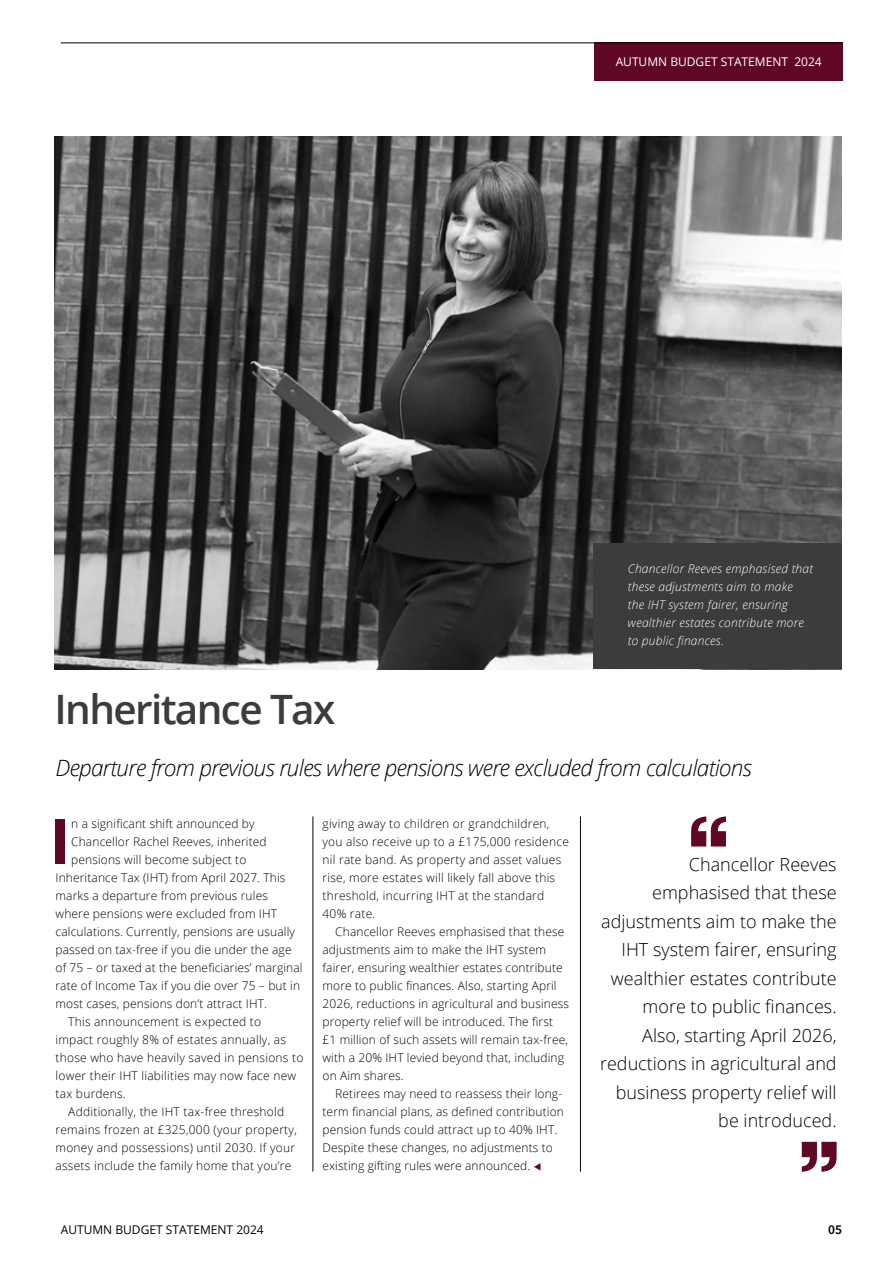
<style>
.page{position:relative;width:893px;height:1263px;background:#fff}
.page>*{position:absolute;margin:0;border:0;box-sizing:border-box;transform-origin:0 0}
.t1{font:700 62.4px "Open Sans";color:#600724}
.t2{font:600 40.5px "Open Sans";letter-spacing:-.04em;color:#3c3c3b}
.t3{font:italic 300 22.5px "Open Sans";letter-spacing:-.03em;color:#000}
.t4{font:300 18px/28.5px "Open Sans";color:#000;text-align:right}
.t5{font:600 13.5px "Source Sans Pro";color:#000}
.t6{font:300 12px/18px "Open Sans";letter-spacing:.01em;color:#000}
.t7{font:italic 300 12px/18px "Open Sans";letter-spacing:.02em;color:#fff}
.t8{font:12px "Open Sans";color:#fff}
.t9{font:12px "Open Sans";color:#000}
.s1{color:#600724}
</style>
<div class="page">
<img style="left:55px;top:136px;width:787px;height:534px">
<hr style="left:580px;top:816px;width:1px;height:355px;background:#000">
<hr style="left:313px;top:816px;width:1px;height:355px;background:#000">
<div style="left:594px;top:43px;width:249px;height:38px;background:#600724"></div>
<hr style="left:61px;top:43px;width:782px;height:1px;background:#000">
<svg style="left:691px;top:816px;width:35px;height:30px"></svg>
<svg style="left:802px;top:1142px;width:35px;height:30px"></svg>
<div style="left:593px;top:544px;width:249px;height:125px;background:#3c3c3b"></div>
<p class="t8" style="left:616px;top:54px;width:208px">AUTUMN BUDGET STATEMENT 2024</p>
<p class="t7" style="left:628px;top:559px;width:187px">Chancellor Reeves emphasised that these adjustments aim to make<br>the IHT system fairer, ensuring wealthier estates contribute more to public finances.</p>
<h2 class="t2" style="left:55px;top:680px;width:282px">Inheritance Tax</h2>
<h3 class="t3" style="left:56px;top:752px;width:698px">Departure from previous rules where pensions were excluded from calculations</h3>
<h1 class="t1" style="left:50px;top:797px;width:22px">I</h1>
<p class="t6" style="left:71px;top:814px;width:185px">n a significant shift announced by</p>
<p class="t6" style="left:322px;top:814px;width:248px">giving away to children or grandchildren, you also receive up to a £175,000 residence nil rate band. As property and asset values rise, more estates will likely fall above this threshold, incurring IHT at the standard 40% rate.</p>
<p class="t6" style="left:322px;top:922px;width:248px;text-indent:13px">Chancellor Reeves emphasised that these adjustments aim to make the IHT system fairer, ensuring wealthier estates contribute more to public finances. Also, starting April 2026, reductions in agricultural and business property relief will be introduced. The first £1 million of such assets will remain tax-free, with a 20% IHT levied beyond that, including on Aim shares.</p>
<p class="t6" style="left:322px;top:1084px;width:243px;text-indent:13px">Retirees may need to reassess their long&shy;term financial plans, as defined contribution pension funds could attract up to 40% IHT.<br>Despite these changes, no adjustments to existing gifting rules were announced. <span class="s1">▼</span></p>
<p class="t6" style="left:71px;top:832px;width:197px">Chancellor Rachel Reeves, inherited</p>
<p class="t6" style="left:71px;top:850px;width:177px">pensions will become subject to</p>
<p class="t6" style="left:56px;top:868px;width:232px">Inheritance Tax (IHT) from April 2027. This</p>
<p class="t6" style="left:56px;top:886px;width:214px">marks a departure from previous rules</p>
<p class="t6" style="left:56px;top:904px;width:223px">where pensions were excluded from IHT</p>
<p class="t6" style="left:56px;top:922px;width:241px">calculations. Currently, pensions are usually</p>
<p class="t6" style="left:56px;top:940px;width:238px">passed on tax-free if you die under the age</p>
<p class="t6" style="left:56px;top:958px;width:249px">of 75 – or taxed at the beneficiaries’ marginal</p>
<p class="t6" style="left:56px;top:976px;width:246px">rate of Income Tax if you die over 75 – but in</p>
<p class="t6" style="left:56px;top:994px;width:213px">most cases, pensions don’t attract IHT.</p>
<p class="t6" style="left:68px;top:1012px;width:194px">This announcement is expected to</p>
<p class="t6" style="left:56px;top:1030px;width:232px">impact roughly 8% of estates annually, as</p>
<p class="t6" style="left:56px;top:1048px;width:249px">those who have heavily saved in pensions to</p>
<p class="t6" style="left:56px;top:1066px;width:242px">lower their IHT liabilities may now face new</p>
<p class="t6" style="left:56px;top:1084px;width:72px">tax burdens.</p>
<p class="t6" style="left:68px;top:1102px;width:217px">Additionally, the IHT tax-free threshold</p>
<p class="t6" style="left:56px;top:1120px;width:243px">remains frozen at £325,000 (your property,</p>
<p class="t6" style="left:56px;top:1138px;width:241px">money and possessions) until 2030. If your</p>
<p class="t6" style="left:56px;top:1156px;width:237px">assets include the family home that you’re</p>
<p class="t4" style="left:600px;top:850px;width:238px">Chancellor Reeves emphasised that these adjustments aim to make the<br>IHT system fairer, ensuring wealthier estates contribute more to public finances.<br>Also, starting April 2026, reductions in agricultural and business property relief will be introduced.</p>
<p class="t9" style="left:61px;top:1221px;width:205px">AUTUMN BUDGET STATEMENT 2024</p>
<p class="t5" style="left:828px;top:1220px;width:15px">05</p>
</div>
